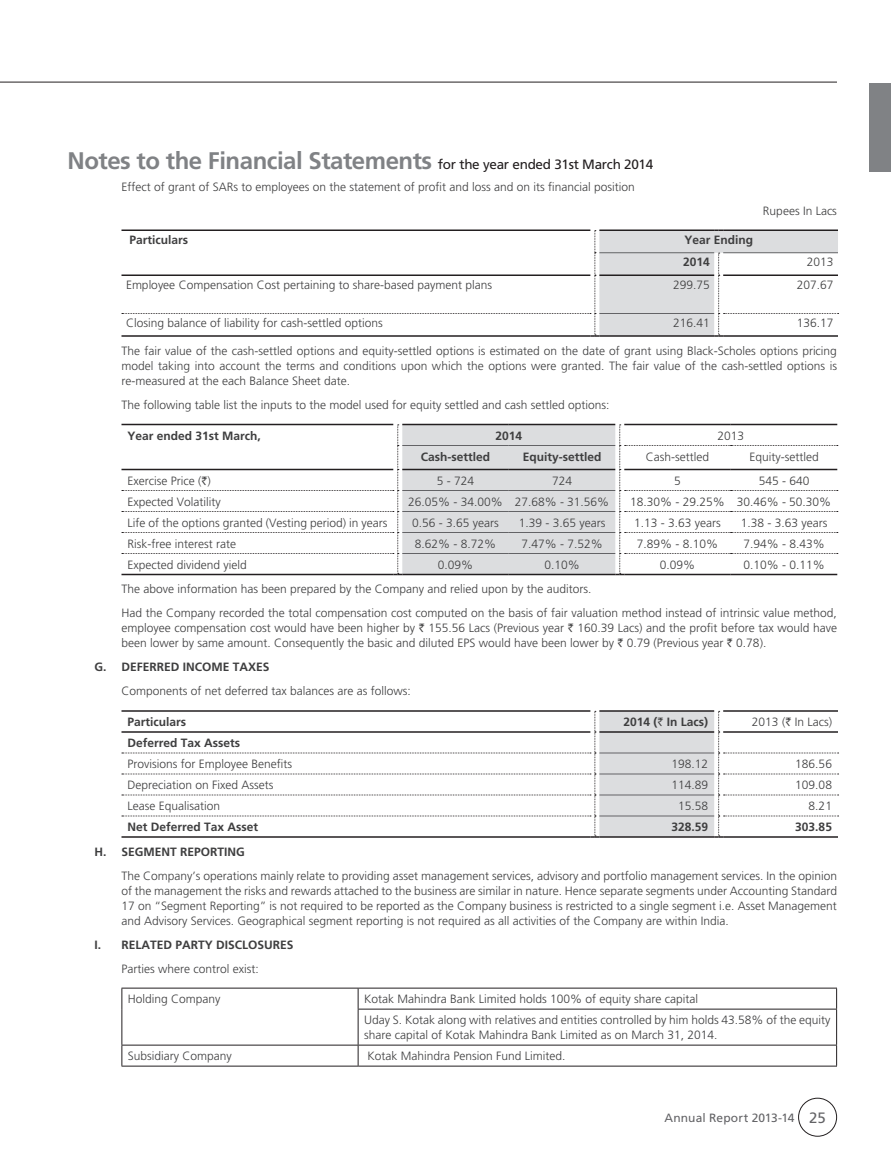
<style>
.page{position:relative;width:891px;height:1161px;background:#fff}
.page>*{position:absolute;margin:0;border:0;box-sizing:border-box;transform-origin:0 0}
.t1{font:700 24px "Frutiger LT Std";letter-spacing:-.02em;color:#808285}
.Ind-2{font:300 12px/15px "Frutiger LT Std";color:#3e3e3f;text-align:justify}
.t2{font:700 12px "Frutiger LT Std";color:#3e3e3f}
.t3{font:12px "Frutiger LT Std";letter-spacing:.01em;color:#636366}
.s1{font-weight:400;font-size:13.5px;color:#231f20}
.s2{font-family:"Rupee";font-weight:400}
.s3{font-size:15px}
</style>
<div class="page">
<hr style="left:0;top:82px;width:837px;height:1px;background:#231f20">
<div style="left:869px;top:83px;width:22px;height:88px;background:#808285"></div>
<div style="left:798px;top:1098px;width:39px;height:39px;border:1px solid #231f20;border-radius:50%"></div>
<svg style="left:122px;top:230px;width:717px;height:107px"></svg>
<hr style="left:723px;top:335px;width:115px;height:2px;background:#231f20">
<svg style="left:122px;top:424px;width:716px;height:151px"></svg>
<hr style="left:624px;top:574px;width:107px;height:1px;background:#231f20">
<hr style="left:731px;top:574px;width:106px;height:1px;background:#231f20">
<hr style="left:122px;top:710px;width:468px;height:2px;background:#231f20">
<hr style="left:599px;top:710px;width:115px;height:2px;background:#231f20">
<hr style="left:723px;top:710px;width:115px;height:2px;background:#231f20">
<svg style="left:122px;top:711px;width:717px;height:127px"></svg>
<hr style="left:723px;top:836px;width:115px;height:2px;background:#231f20">
<hr style="left:122px;top:988px;width:236px;height:1px;background:#231f20">
<svg style="left:122px;top:988px;width:1px;height:21px"></svg>
<hr style="left:358px;top:988px;width:479px;height:1px;background:#231f20">
<svg style="left:358px;top:988px;width:1px;height:21px"></svg>
<svg style="left:836px;top:988px;width:1px;height:21px"></svg>
<hr style="left:122px;top:1009px;width:1px;height:36px;background:#231f20">
<hr style="left:358px;top:1009px;width:479px;height:1px;background:#231f20">
<hr style="left:358px;top:1010px;width:1px;height:35px;background:#231f20">
<hr style="left:836px;top:1010px;width:1px;height:35px;background:#231f20">
<hr style="left:122px;top:1045px;width:236px;height:1px;background:#231f20">
<svg style="left:122px;top:1046px;width:1px;height:20px"></svg>
<hr style="left:358px;top:1045px;width:479px;height:1px;background:#231f20">
<svg style="left:358px;top:1046px;width:1px;height:20px"></svg>
<svg style="left:836px;top:1046px;width:1px;height:20px"></svg>
<hr style="left:122px;top:1066px;width:236px;height:1px;background:#231f20">
<hr style="left:358px;top:1066px;width:479px;height:1px;background:#231f20">
<h1 class="t1" style="left:68px;top:147px;width:587px">Notes to the Financial Statements <span class="s1">for the year ended 31st March 2014</span></h1>
<p class="Ind-2" style="left:122px;top:179px;width:515px">Effect of grant of SARs to employees on the statement of profit and loss and on its financial position</p>
<p class="Ind-2" style="left:763px;top:203px;width:76px">Rupees In Lacs</p>
<p class="t2" style="left:129px;top:233px;width:60px">Particulars</p>
<p class="t2" style="left:684px;top:233px;width:70px">Year Ending</p>
<p class="t2" style="left:683px;top:255px;width:28px">2014</p>
<p class="Ind-2" style="left:807px;top:255px;width:28px">2013</p>
<p class="Ind-2" style="left:126px;top:277px;width:368px">Employee Compensation Cost pertaining to share-based payment plans</p>
<p class="Ind-2" style="left:673px;top:277px;width:38px">299.75</p>
<p class="Ind-2" style="left:797px;top:277px;width:38px">207.67</p>
<p class="Ind-2" style="left:126px;top:316px;width:258px">Closing balance of liability for cash-settled options</p>
<p class="Ind-2" style="left:673px;top:316px;width:38px">216.41</p>
<p class="Ind-2" style="left:797px;top:316px;width:38px">136.17</p>
<p class="Ind-2" style="left:122px;top:343px;width:717px">The fair value of the cash-settled options and equity-settled options is estimated on the date of grant using Black-Scholes options pricing model taking into account the terms and conditions upon which the options were granted. The fair value of the cash-settled options is re-measured at the each Balance Sheet date.</p>
<p class="Ind-2" style="left:122px;top:397px;width:490px">The following table list the inputs to the model used for equity settled and cash settled options:</p>
<p class="t2" style="left:128px;top:428px;width:135px">Year ended 31st March,</p>
<p class="t2" style="left:495px;top:428px;width:28px">2014</p>
<p class="Ind-2" style="left:717px;top:428px;width:28px">2013</p>
<p class="t2" style="left:421px;top:449px;width:71px">Cash-settled</p>
<p class="t2" style="left:523px;top:449px;width:80px">Equity-settled</p>
<p class="Ind-2" style="left:646px;top:449px;width:65px">Cash-settled</p>
<p class="Ind-2" style="left:749px;top:449px;width:71px">Equity-settled</p>
<p class="Ind-2" style="left:128px;top:473px;width:85px">Exercise Price (<span class="s2">`</span>)</p>
<p class="Ind-2" style="left:437px;top:473px;width:39px">5 - 724</p>
<p class="Ind-2" style="left:552px;top:473px;width:22px">724</p>
<p class="Ind-2" style="left:674px;top:473px;width:8px">5</p>
<p class="Ind-2" style="left:759px;top:473px;width:52px">545 - 640</p>
<p class="Ind-2" style="left:128px;top:494px;width:95px">Expected Volatility</p>
<p class="Ind-2" style="left:408px;top:494px;width:96px">26.05% - 34.00%</p>
<p class="Ind-2" style="left:515px;top:494px;width:96px">27.68% - 31.56%</p>
<p class="Ind-2" style="left:630px;top:494px;width:96px">18.30% - 29.25%</p>
<p class="Ind-2" style="left:737px;top:494px;width:96px">30.46% - 50.30%</p>
<p class="Ind-2" style="left:128px;top:515px;width:261px">Life of the options granted (Vesting period) in years</p>
<p class="Ind-2" style="left:412px;top:515px;width:88px">0.56 - 3.65 years</p>
<p class="Ind-2" style="left:519px;top:515px;width:88px">1.39 - 3.65 years</p>
<p class="Ind-2" style="left:634px;top:515px;width:88px">1.13 - 3.63 years</p>
<p class="Ind-2" style="left:741px;top:515px;width:88px">1.38 - 3.63 years</p>
<p class="Ind-2" style="left:128px;top:536px;width:110px">Risk-free interest rate</p>
<p class="Ind-2" style="left:415px;top:536px;width:83px">8.62% - 8.72%</p>
<p class="Ind-2" style="left:521px;top:536px;width:83px">7.47% - 7.52%</p>
<p class="Ind-2" style="left:637px;top:536px;width:83px">7.89% - 8.10%</p>
<p class="Ind-2" style="left:743px;top:536px;width:83px">7.94% - 8.43%</p>
<p class="Ind-2" style="left:128px;top:557px;width:121px">Expected dividend yield</p>
<p class="Ind-2" style="left:438px;top:557px;width:37px">0.09%</p>
<p class="Ind-2" style="left:544px;top:557px;width:37px">0.10%</p>
<p class="Ind-2" style="left:660px;top:557px;width:37px">0.09%</p>
<p class="Ind-2" style="left:743px;top:557px;width:83px">0.10% - 0.11%</p>
<p class="Ind-2" style="left:122px;top:582px;width:472px">The above information has been prepared by the Company and relied upon by the auditors.</p>
<p class="Ind-2" style="left:122px;top:606px;width:717px">Had the Company recorded the total compensation cost computed on the basis of fair valuation method instead of intrinsic value method, employee compensation cost would have been higher by <span class="s2">`</span> 155.56 Lacs (Previous year <span class="s2">`</span> 160.39 Lacs) and the profit before tax would have been lower by same amount. Consequently the basic and diluted EPS would have been lower by <span class="s2">`</span> 0.79 (Previous year <span class="s2">`</span> 0.78).</p>
<p class="t2" style="left:94px;top:660px;width:177px">G. DEFERRED INCOME TAXES</p>
<p class="Ind-2" style="left:122px;top:684px;width:291px">Components of net deferred tax balances are as follows:</p>
<p class="t2" style="left:128px;top:715px;width:60px">Particulars</p>
<p class="t2" style="left:624px;top:715px;width:86px">2014 (<span class="s2">`</span> In Lacs)</p>
<p class="Ind-2" style="left:752px;top:715px;width:82px">2013 (<span class="s2">`</span> In Lacs)</p>
<p class="t2" style="left:128px;top:736px;width:114px">Deferred Tax Assets</p>
<p class="Ind-2" style="left:128px;top:757px;width:166px">Provisions for Employee Benefits</p>
<p class="Ind-2" style="left:672px;top:757px;width:38px">198.12</p>
<p class="Ind-2" style="left:795px;top:757px;width:38px">186.56</p>
<p class="Ind-2" style="left:128px;top:778px;width:148px">Depreciation on Fixed Assets</p>
<p class="Ind-2" style="left:672px;top:778px;width:38px">114.89</p>
<p class="Ind-2" style="left:795px;top:778px;width:38px">109.08</p>
<p class="Ind-2" style="left:128px;top:799px;width:94px">Lease Equalisation</p>
<p class="Ind-2" style="left:678px;top:799px;width:32px">15.58</p>
<p class="Ind-2" style="left:809px;top:799px;width:25px">8.21</p>
<p class="t2" style="left:128px;top:820px;width:132px">Net Deferred Tax Asset</p>
<p class="t2" style="left:672px;top:820px;width:38px">328.59</p>
<p class="t2" style="left:795px;top:820px;width:38px">303.85</p>
<p class="t2" style="left:94px;top:845px;width:152px">H. SEGMENT REPORTING</p>
<p class="Ind-2" style="left:122px;top:868px;width:717px">The Company’s operations mainly relate to providing asset management services, advisory and portfolio management services. In the opinion of the management the risks and rewards attached to the business are similar in nature. Hence separate segments under Accounting Standard 17 on “Segment Reporting” is not required to be reported as the Company business is restricted to a single segment i.e. Asset Management and Advisory Services. Geographical segment reporting is not required as all activities of the Company are within India.</p>
<p class="t2" style="left:94px;top:938px;width:201px">I. RELATED PARTY DISCLOSURES</p>
<p class="Ind-2" style="left:122px;top:961px;width:139px">Parties where control exist:</p>
<p class="Ind-2" style="left:128px;top:992px;width:94px">Holding Company</p>
<p class="Ind-2" style="left:364px;top:992px;width:336px">Kotak Mahindra Bank Limited holds 100% of equity share capital</p>
<p class="Ind-2" style="left:364px;top:1013px;width:468px">Uday S. Kotak along with relatives and entities controlled by him holds 43.58% of the equity share capital of Kotak Mahindra Bank Limited as on March 31, 2014.</p>
<p class="Ind-2" style="left:128px;top:1049px;width:106px">Subsidiary Company</p>
<p class="Ind-2" style="left:367px;top:1049px;width:200px">Kotak Mahindra Pension Fund Limited.</p>
<p class="t3" style="left:664px;top:1110px;width:163px">Annual Report 2013-14 <span class="s3">25</span></p>
</div>
